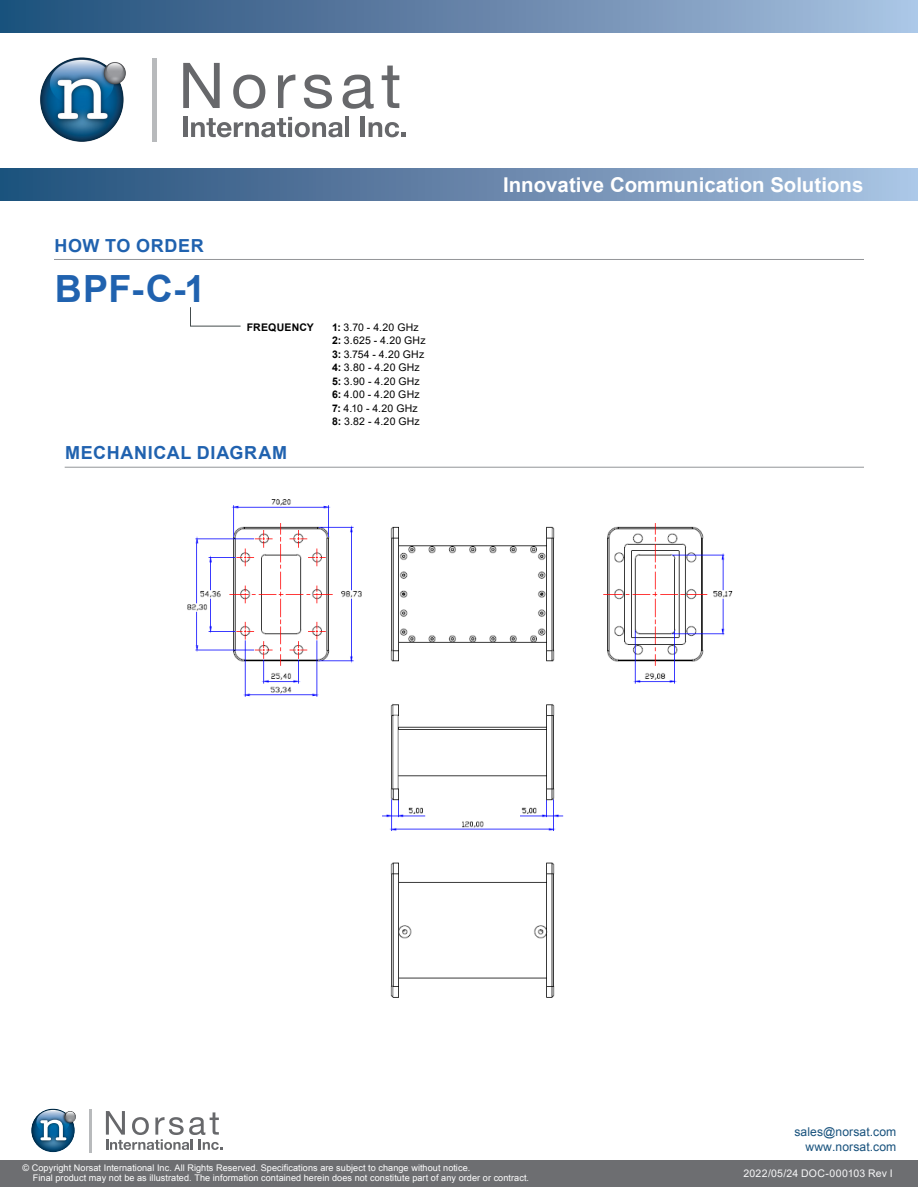
<style>
.page{position:relative;width:918px;height:1188px;background:#fff}
.page>*{position:absolute;margin:0;border:0;box-sizing:border-box;transform-origin:0 0}
.t1{font:700 37.5px "Arial";color:#2062af}
.t2{font:700 20.4px "Arial";color:#fff}
.t3{font:700 18px "Arial";letter-spacing:.035em;color:#2062af}
.t4{font:12.15px/14.5px "Arial";letter-spacing:.005em;color:#18527d;text-align:right}
.t5{font:10.5px/13.5px "Arial";letter-spacing:.02em;color:#000}
.t6{font:10.5px "Arial";letter-spacing:.02em;color:#f8f8f9}
.t7{font:700 10.5px "Arial";letter-spacing:.02em;color:#000}
.t8{font:9.15px/9.8px "Arial";letter-spacing:.005em;color:#fff}
.s1{font-weight:700}
</style>
<div class="page">
<div style="left:0;top:0;width:918px;height:32px;background:linear-gradient(to right,#1e4b76,#aac0df)"></div>
<div style="left:0;top:169px;width:918px;height:32px;background:linear-gradient(to right,#204c77,#aac0df)"></div>
<svg style="left:183px;top:63px;width:37px;height:45px"></svg>
<svg style="left:233px;top:75px;width:32px;height:34px"></svg>
<svg style="left:278px;top:75px;width:17px;height:33px"></svg>
<svg style="left:304px;top:75px;width:28px;height:34px"></svg>
<svg style="left:343px;top:75px;width:31px;height:34px"></svg>
<svg style="left:382px;top:66px;width:17px;height:42px"></svg>
<div style="left:183px;top:117px;width:5px;height:20px;background:#67686b"></div>
<svg style="left:191px;top:117px;width:152px;height:20px"></svg>
<hr style="left:345px;top:117px;width:4px;height:20px;background:#67686b">
<hr style="left:361px;top:117px;width:4px;height:20px;background:#67686b">
<svg style="left:369px;top:122px;width:37px;height:15px"></svg>
<div style="left:152px;top:58px;width:5px;height:84px;background:#b8babc"></div>
<img style="left:40px;top:57px;width:86px;height:85px">
<div style="left:0;top:1160px;width:918px;height:26px;background:#6d6e71"></div>
<svg style="left:106px;top:1111px;width:116px;height:39px"></svg>
<hr style="left:89px;top:1109px;width:3px;height:43px;background:#b8babc">
<svg style="left:31px;top:1109px;width:45px;height:43px"></svg>
<hr style="left:65px;top:467px;width:799px;height:1px;background:#939598">
<img style="left:187px;top:499px;width:546px;height:499px">
<hr style="left:54px;top:259px;width:810px;height:1px;background:#939598">
<svg style="left:190px;top:307px;width:51px;height:20px"></svg>
<h3 class="t3" style="left:54px;top:233px;width:151px">HOW TO ORDER</h3>
<h1 class="t1" style="left:55px;top:262px;width:152px">BPF-C-1</h1>
<p class="t7" style="left:247px;top:320px;width:69px">FREQUENCY</p>
<p class="t5" style="left:332px;top:320px;width:95px"><span class="s1">1:</span> 3.70 - 4.20 GHz<br><span class="s1">2:</span> 3.625 - 4.20 GHz<br><span class="s1">3:</span> 3.754 - 4.20 GHz<br><span class="s1">4:</span> 3.80 - 4.20 GHz<br><span class="s1">5:</span> 3.90 - 4.20 GHz<br><span class="s1">6:</span> 4.00 - 4.20 GHz<br><span class="s1">7:</span> 4.10 - 4.20 GHz<br><span class="s1">8:</span> 3.82 - 4.20 GHz</p>
<h3 class="t3" style="left:65px;top:440px;width:223px">MECHANICAL DIAGRAM</h3>
<h2 class="t2" style="left:503px;top:171px;width:362px">Innovative Communication Solutions</h2>
<p class="t8" style="left:33px;top:1163px;width:498px;text-indent:-10px">© Copyright Norsat International Inc. All Rights Reserved. Specifications are subject to change without notice.<br>Final product may not be as illustrated. The information contained herein does not constitute part of any order or contract.</p>
<h3 class="t4" style="left:794px;top:1125px;width:103px">sales@norsat.com www.norsat.com</h3>
<p class="t6" style="left:744px;top:1166px;width:151px">2022/05/24 DOC-000103 Rev I</p>
</div>
